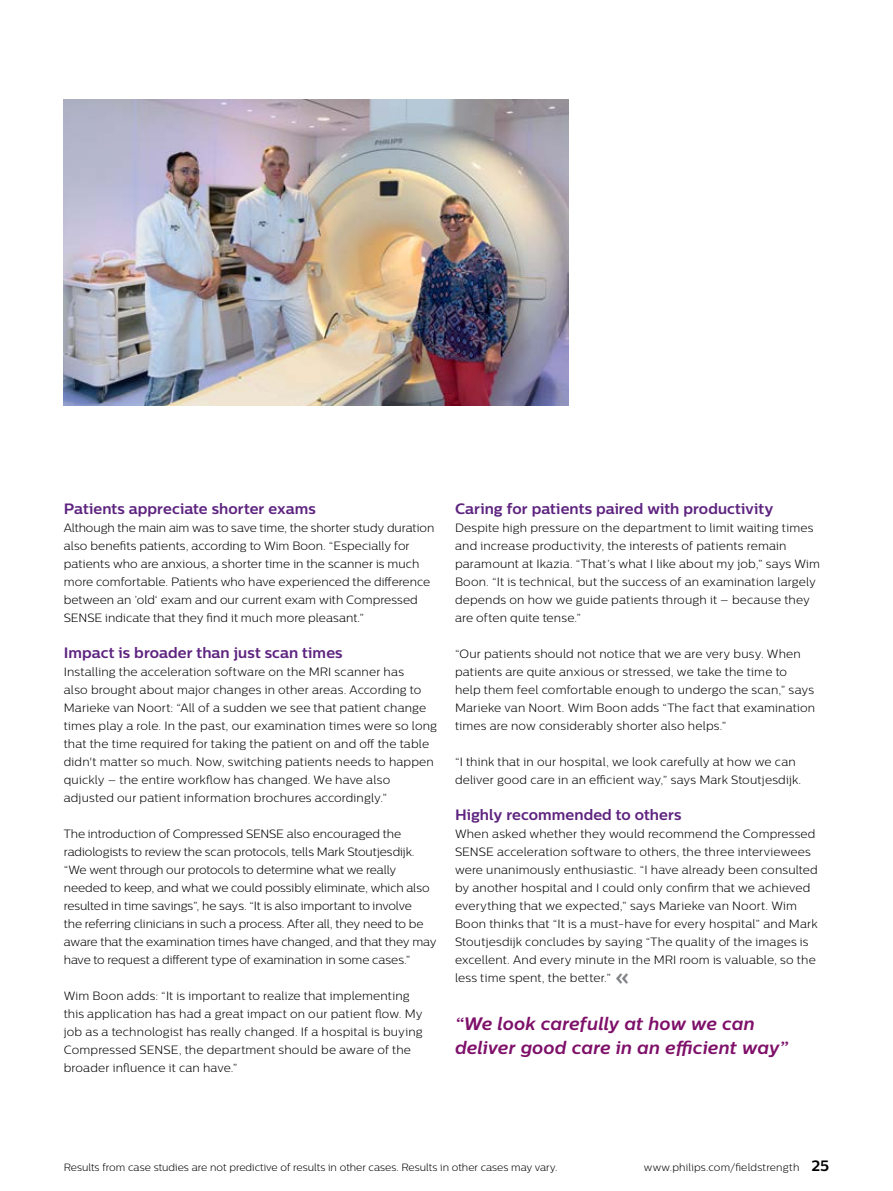
<style>
.page{position:relative;width:893px;height:1191px;background:#fff}
.page>*{position:absolute;margin:0;border:0;box-sizing:border-box;transform-origin:0 0}
.t1{font:italic 700 18px/24px "Centrale Sans";letter-spacing:.01em;color:#7e1069}
.t2{font:700 15px "Centrale Sans";letter-spacing:.005em;color:#5e2480}
.t3{font:300 12px/18px "Centrale Sans";letter-spacing:.01em;color:#000}
.t4{font:300 10.5px "Centrale Sans";color:#000}
.t5{font:300 10.5px "Centrale Sans";letter-spacing:.02em;color:#000}
.s1{font-weight:700;font-size:21px;color:#808285}
.s2{font-weight:700;font-size:15px}
</style>
<div class="page">
<img style="left:64px;top:100px;width:504px;height:306px">
<p class="t2" style="left:64px;top:499px;width:254px">Patients appreciate shorter exams</p>
<p class="t3" style="left:64px;top:518px;width:372px">Although the main aim was to save time, the shorter study duration also benefits patients, according to Wim Boon. “Especially for patients who are anxious, a shorter time in the scanner is much more comfortable. Patients who have experienced the difference between an ’old‘ exam and our current exam with Compressed SENSE indicate that they find it much more pleasant.”</p>
<p class="t2" style="left:64px;top:643px;width:280px">Impact is broader than just scan times</p>
<p class="t3" style="left:64px;top:662px;width:375px">Installing the acceleration software on the MRI scanner has<br>also brought about major changes in other areas. According to Marieke van Noort: “All of a sudden we see that patient change times play a role. In the past, our examination times were so long that the time required for taking the patient on and off the table didn't matter so much. Now, switching patients needs to happen quickly – the entire workflow has changed. We have also adjusted our patient information brochures accordingly.”</p>
<p class="t3" style="left:64px;top:824px;width:374px">The introduction of Compressed SENSE also encouraged the radiologists to review the scan protocols, tells Mark Stoutjesdijk. “We went through our protocols to determine what we really needed to keep, and what we could possibly eliminate, which also resulted in time savings”, he says. “It is also important to involve<br>the referring clinicians in such a process. After all, they need to be aware that the examination times have changed, and that they may have to request a different type of examination in some cases.”</p>
<p class="t3" style="left:64px;top:986px;width:360px">Wim Boon adds: “It is important to realize that implementing this application has had a great impact on our patient flow. My job as a technologist has really changed. If a hospital is buying Compressed SENSE, the department should be aware of the broader influence it can have.”</p>
<p class="t2" style="left:455px;top:499px;width:320px">Caring for patients paired with productivity</p>
<p class="t3" style="left:455px;top:518px;width:367px">Despite high pressure on the department to limit waiting times and increase productivity, the interests of patients remain paramount at Ikazia. “That’s what I like about my job,” says Wim Boon. “It is technical, but the success of an examination largely depends on how we guide patients through it – because they are often quite tense.”</p>
<p class="t3" style="left:455px;top:644px;width:362px">“Our patients should not notice that we are very busy. When patients are quite anxious or stressed, we take the time to help them feel comfortable enough to undergo the scan,” says Marieke van Noort. Wim Boon adds “The fact that examination times are now considerably shorter also helps.”</p>
<p class="t3" style="left:455px;top:752px;width:348px">“I think that in our hospital, we look carefully at how we can deliver good care in an efficient way,” says Mark Stoutjesdijk.</p>
<p class="t2" style="left:455px;top:805px;width:228px">Highly recommended to others</p>
<p class="t3" style="left:455px;top:824px;width:364px">When asked whether they would recommend the Compressed SENSE acceleration software to others, the three interviewees were unanimously enthusiastic. “I have already been consulted by another hospital and I could only confirm that we achieved everything that we expected,” says Marieke van Noort. Wim Boon thinks that “It is a must-have for every hospital” and Mark Stoutjesdijk concludes by saying “The quality of the images is excellent. And every minute in the MRI room is valuable, so the less time spent, the better.” <span class="s1">«</span></p>
<h1 class="t1" style="left:455px;top:1011px;width:335px">“We look carefully at how we can deliver good care in an efficient way”</h1>
<p class="t4" style="left:64px;top:1161px;width:495px">Results from case studies are not predictive of results in other cases. Results in other cases may vary.</p>
<p class="t5" style="left:644px;top:1161px;width:187px">www.philips.com/fieldstrength <span class="s2">25</span></p>
</div>
